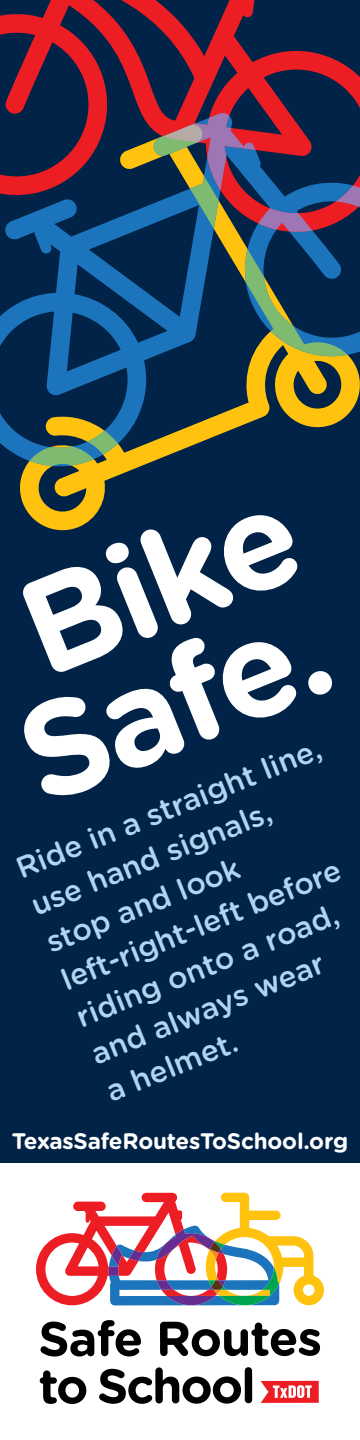
<style>
.page{position:relative;width:360px;height:1440px;background:#fff}
.page>*{position:absolute;margin:0;border:0;box-sizing:border-box;transform-origin:0 0}
.t1{font:700 135.75px/117.2px "Gotham Rounded";color:#fff;text-align:center}
.t2{font:500 30px/40px "Gotham Rounded";color:#acd6f2}
.t3{font:700 22.5px "Gotham Rounded";letter-spacing:-.01em;color:#fff}
</style>
<div class="page">
<div style="left:0;top:0;width:360px;height:1163px;background:#002347"></div>
<svg style="left:20px;top:478px;width:91px;height:53px;fill:#ffc20e"></svg>
<svg style="left:0;top:238px;width:360px;height:240px"></svg>
<svg style="left:0;top:0;width:360px;height:238px"></svg>
<svg style="left:163px;top:113px;width:197px;height:119px"></svg>
<svg style="left:30px;top:124px;width:318px;height:342px"></svg>
<svg style="left:163px;top:124px;width:40px;height:18px"></svg>
<svg style="left:40px;top:1320px;width:101px;height:37px"></svg>
<svg style="left:160px;top:1322px;width:160px;height:34px"></svg>
<svg style="left:40px;top:1370px;width:46px;height:34px"></svg>
<svg style="left:99px;top:1367px;width:142px;height:37px"></svg>
<div style="left:245px;top:1367px;width:7px;height:36px;background:#000;border-radius:4px"></div>
<svg style="left:261px;top:1381px;width:58px;height:22px"></svg>
<svg style="left:36px;top:1193px;width:288px;height:112px"></svg>
<h1 class="t1" style="left:-42px;top:594px;width:339px;rotate:-22deg">Bike<br>Safe.</h1>
<p class="t2" style="left:10px;top:849px;width:328px;rotate:-22deg">Ride in a straight line, use hand signals, stop and look left-right-left before riding onto a road, and always wear<br>a helmet.</p>
<p class="t3" style="left:12px;top:1125px;width:338px">TexasSafeRoutesToSchool.org</p>
</div>
